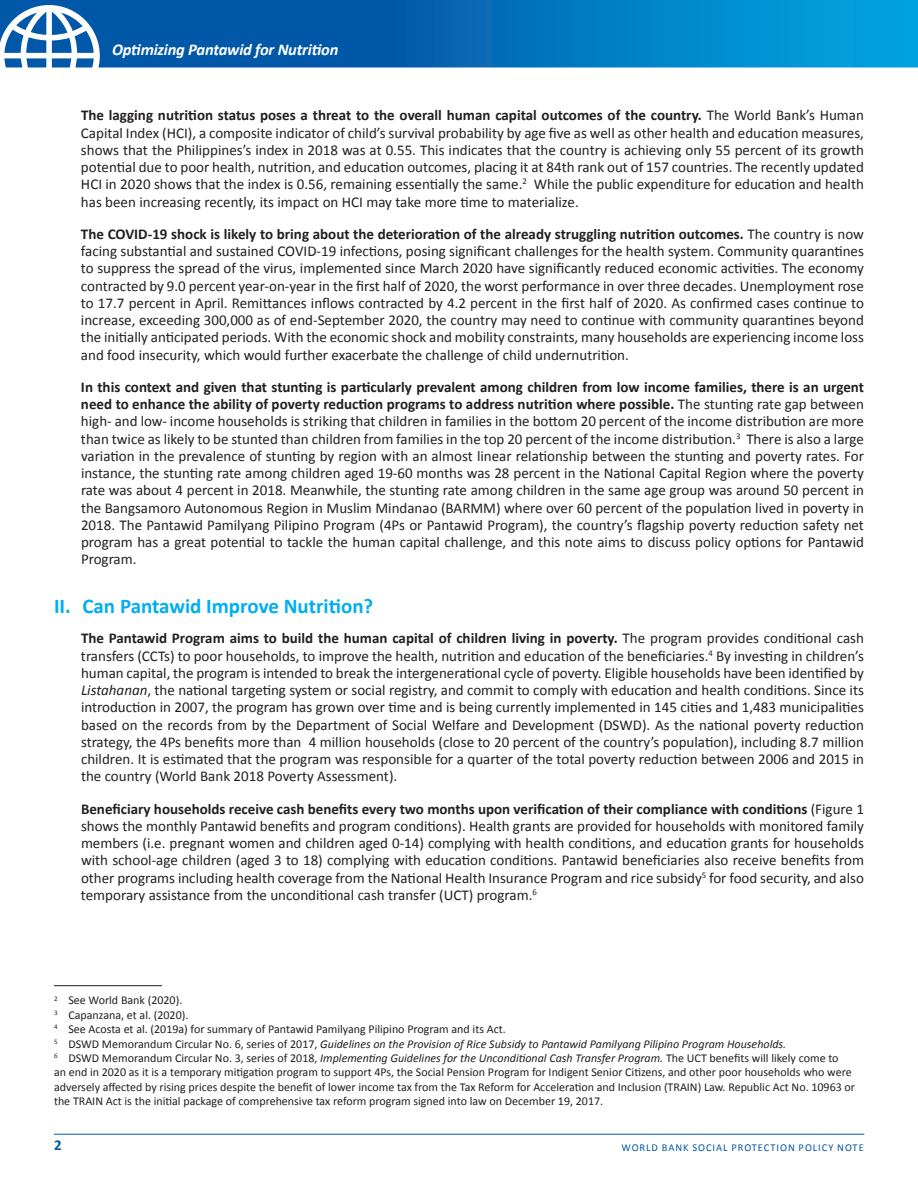
<style>
.page{position:relative;width:918px;height:1188px;background:#fff}
.page>*{position:absolute;margin:0;border:0;box-sizing:border-box;transform-origin:0 0}
.t1{font:700 21px "Calibri";color:#00aeef}
.t2{font:italic 700 16.5px "Calibri";letter-spacing:-.015em;color:#fff}
.t3{font:15px/17.2px "Calibri";color:#231f20;text-align:justify}
.t4{font:700 15px "Calibri";color:#0157a8}
.t5{font:12px/14.4px "Calibri";color:#231f20}
.t6{font:10.5px "Calibri";letter-spacing:.09em;color:#0157a8}
.s1{font-weight:700}
.s2{font-style:italic}
</style>
<div class="page">
<svg style="left:100px;top:0;width:818px;height:68px;background:#0374bd"></svg>
<hr style="left:54px;top:1134px;width:810px;height:1px;background:#0157a8">
<svg style="left:0;top:0;width:100px;height:68px"></svg>
<div style="left:46px;top:8px;width:6px;height:101px;background:#fff"></div>
<hr style="left:54px;top:985px;width:108px;height:1px;background:#231f20">
<p class="t2" style="left:112px;top:39px;width:228px">Optimizing Pantawid for Nutrition</p>
<p class="t3" style="left:81px;top:107px;width:785px"><span class="s1">The lagging nutrition status poses a threat to the overall human capital outcomes of the country.</span> The World Bank’s Human Capital Index (HCI), a composite indicator of child’s survival probability by age five as well as other health and education measures, shows that the Philippines’s index in 2018 was at 0.55. This indicates that the country is achieving only 55 percent of its growth potential due to poor health, nutrition, and education outcomes, placing it at 84th rank out of 157 countries. The recently updated HCI in 2020 shows that the index is 0.56, remaining essentially the same.<sup>2</sup> While the public expenditure for education and health has been increasing recently, its impact on HCI may take more time to materialize.</p>
<p class="t3" style="left:81px;top:225px;width:785px"><span class="s1">The COVID-19 shock is likely to bring about the deterioration of the already struggling nutrition outcomes.</span> The country is now facing substantial and sustained COVID-19 infections, posing significant challenges for the health system. Community quarantines to suppress the spread of the virus, implemented since March 2020 have significantly reduced economic activities. The economy contracted by 9.0 percent year-on-year in the first half of 2020, the worst performance in over three decades. Unemployment rose to 17.7 percent in April. Remittances inflows contracted by 4.2 percent in the first half of 2020. As confirmed cases continue to increase, exceeding 300,000 as of end-September 2020, the country may need to continue with community quarantines beyond the initially anticipated periods. With the economic shock and mobility constraints, many households are experiencing income loss and food insecurity, which would further exacerbate the challenge of child undernutrition.</p>
<p class="t3" style="left:81px;top:378px;width:785px"><span class="s1">In this context and given that stunting is particularly prevalent among children from low income families, there is an urgent need to enhance the ability of poverty reduction programs to address nutrition where possible.</span> The stunting rate gap between high- and low- income households is striking that children in families in the bottom 20 percent of the income distribution are more than twice as likely to be stunted than children from families in the top 20 percent of the income distribution.<sup>3</sup> There is also a large variation in the prevalence of stunting by region with an almost linear relationship between the stunting and poverty rates. For instance, the stunting rate among children aged 19-60 months was 28 percent in the National Capital Region where the poverty rate was about 4 percent in 2018. Meanwhile, the stunting rate among children in the same age group was around 50 percent in the Bangsamoro Autonomous Region in Muslim Mindanao (BARMM) where over 60 percent of the population lived in poverty in 2018. The Pantawid Pamilyang Pilipino Program (4Ps or Pantawid Program), the country’s flagship poverty reduction safety net program has a great potential to tackle the human capital challenge, and this note aims to discuss policy options for Pantawid Program.</p>
<h1 class="t1" style="left:54px;top:592px;width:321px">II. Can Pantawid Improve Nutrition?</h1>
<p class="t3" style="left:81px;top:630px;width:785px"><span class="s1">The Pantawid Program aims to build the human capital of children living in poverty.</span> The program provides conditional cash transfers (CCTs) to poor households, to improve the health, nutrition and education of the beneficiaries.<sup>4</sup> By investing in children’s human capital, the program is intended to break the intergenerational cycle of poverty. Eligible households have been identified by <span class="s2">Listahanan</span>, the national targeting system or social registry, and commit to comply with education and health conditions. Since its introduction in 2007, the program has grown over time and is being currently implemented in 145 cities and 1,483 municipalities based on the records from by the Department of Social Welfare and Development (DSWD). As the national poverty reduction strategy, the 4Ps benefits more than 4 million households (close to 20 percent of the country’s population), including 8.7 million children. It is estimated that the program was responsible for a quarter of the total poverty reduction between 2006 and 2015 in the country (World Bank 2018 Poverty Assessment).</p>
<p class="t3" style="left:81px;top:800px;width:785px"><span class="s1">Beneficiary households receive cash benefits every two months upon verification of their compliance with conditions</span> (Figure 1 shows the monthly Pantawid benefits and program conditions). Health grants are provided for households with monitored family members (i.e. pregnant women and children aged 0-14) complying with health conditions, and education grants for households with school-age children (aged 3 to 18) complying with education conditions. Pantawid beneficiaries also receive benefits from other programs including health coverage from the National Health Insurance Program and rice subsidy<sup>5</sup> for food security, and also temporary assistance from the unconditional cash transfer (UCT) program.<sup>6</sup></p>
<p class="t5" style="left:54px;top:993px;width:803px"><sup>2</sup> See World Bank (2020).<br><sup>3</sup> Capanzana, et al. (2020).<br><sup>4</sup> See Acosta et al. (2019a) for summary of Pantawid Pamilyang Pilipino Program and its Act.<br><sup>5</sup> DSWD Memorandum Circular No. 6, series of 2017, <span class="s2">Guidelines on the Provision of Rice Subsidy to Pantawid Pamilyang Pilipino Program Households.<br></span><sup>6</sup> DSWD Memorandum Circular No. 3, series of 2018, <span class="s2">Implementing Guidelines for the Unconditional Cash Transfer Program.</span> The UCT benefits will likely come to<br>an end in 2020 as it is a temporary mitigation program to support 4Ps, the Social Pension Program for Indigent Senior Citizens, and other poor households who were adversely affected by rising prices despite the benefit of lower income tax from the Tax Reform for Acceleration and Inclusion (TRAIN) Law. Republic Act No. 10963 or the TRAIN Act is the initial package of comprehensive tax reform program signed into law on December 19, 2017.</p>
<p class="t4" style="left:54px;top:1136px;width:9px">2</p>
<p class="t6" style="left:622px;top:1141px;width:244px">WORLD BANK SOCIAL PROTECTION POLICY NOTE</p>
</div>
